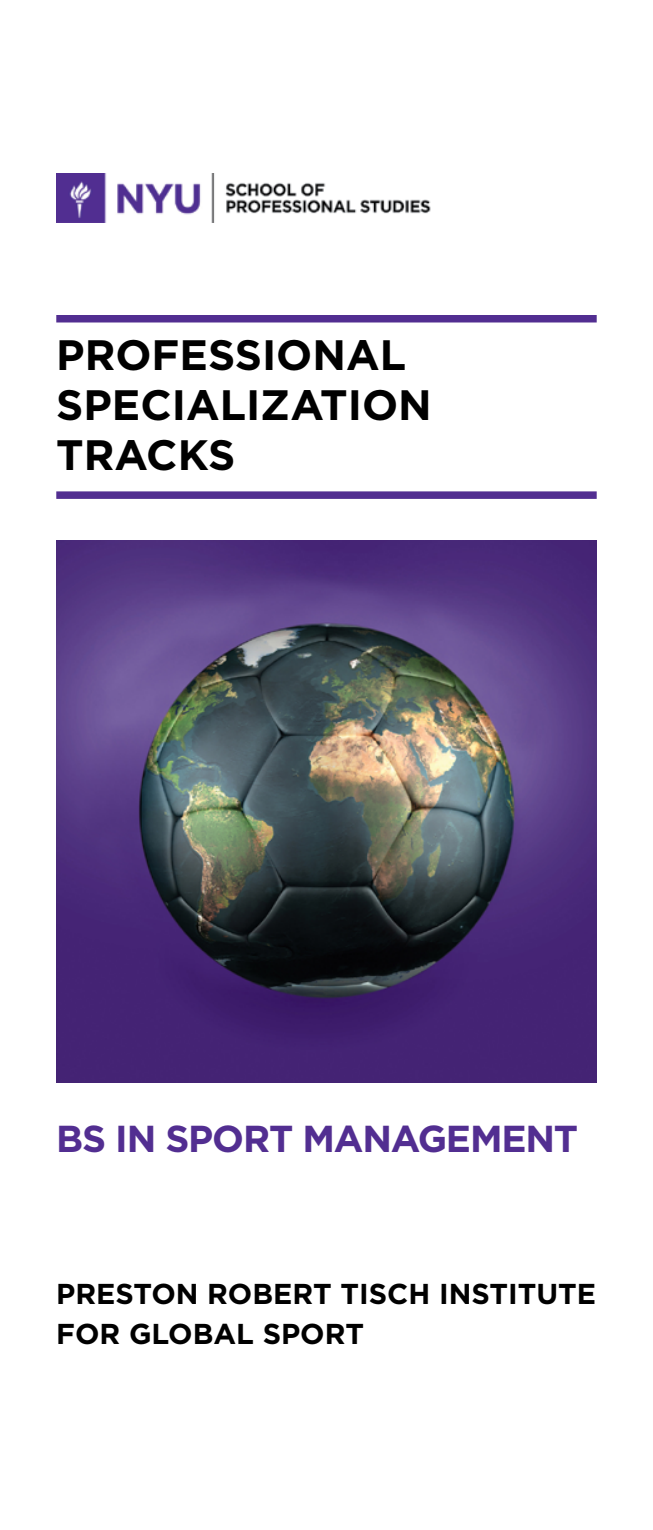
<style>
.page{position:relative;width:653px;height:1530px;background:#fff}
.page>*{position:absolute;margin:0;border:0;box-sizing:border-box;transform-origin:0 0}
.t1{font:700 42.5px "Gotham";color:#000}
.t2{font:700 37.5px "Gotham";letter-spacing:-.03em;color:#522e91}
.t3{font:700 28.75px "Gotham";color:#000}
</style>
<div class="page">
<img style="left:56px;top:174px;width:375px;height:48px">
<img style="left:56px;top:540px;width:540px;height:543px">
<div style="left:56px;top:315px;width:540px;height:7px;background:#522e91"></div>
<div style="left:56px;top:491px;width:540px;height:8px;background:#522e91"></div>
<p class="t1" style="left:56px;top:327px;width:351px">PROFESSIONAL</p>
<p class="t1" style="left:56px;top:377px;width:377px">SPECIALIZATION</p>
<p class="t1" style="left:56px;top:427px;width:181px">TRACKS</p>
<p class="t2" style="left:56px;top:1113px;width:523px">BS IN SPORT MANAGEMENT</p>
<p class="t3" style="left:56px;top:1275px;width:541px">PRESTON ROBERT TISCH INSTITUTE</p>
<p class="t3" style="left:56px;top:1315px;width:309px">FOR GLOBAL SPORT</p>
</div>
